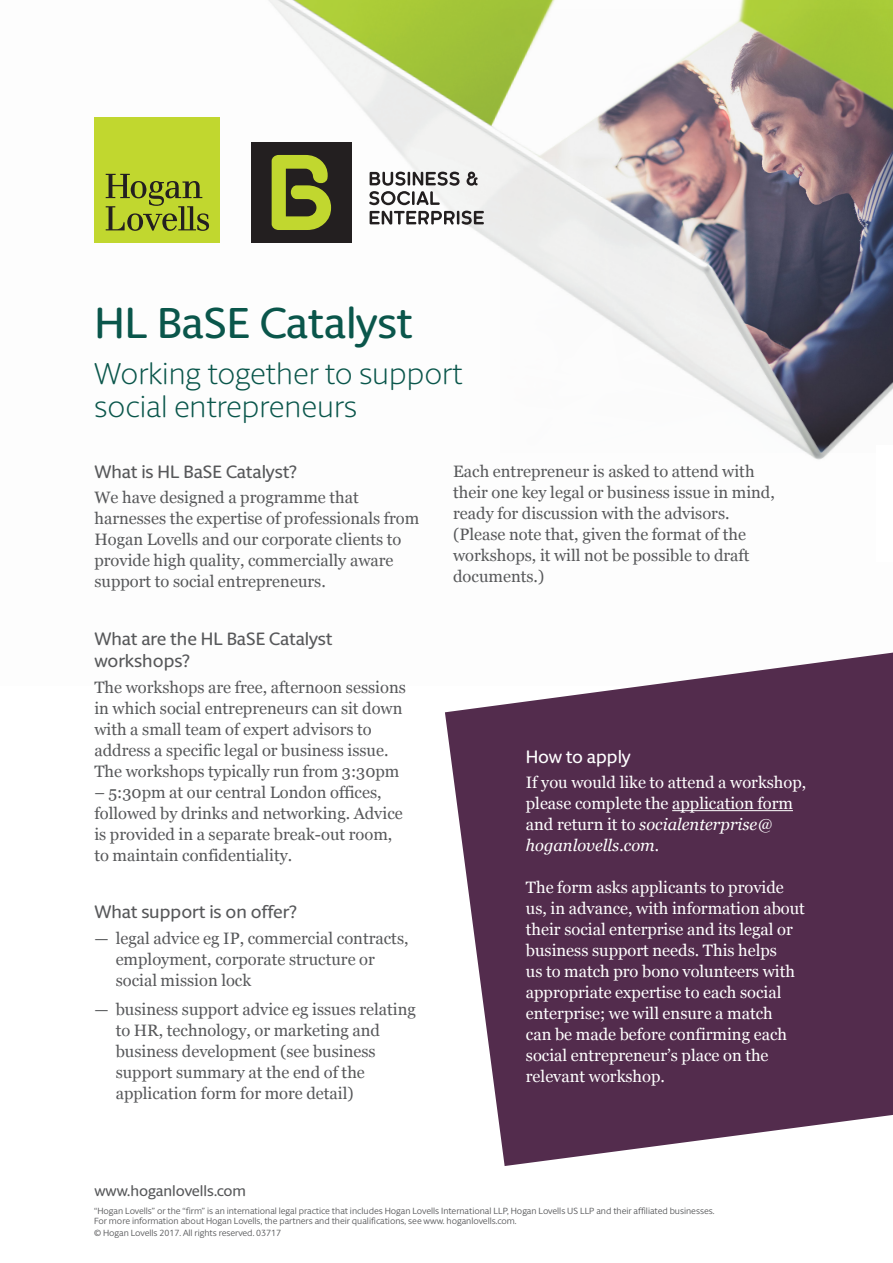
<style>
.page{position:relative;width:893px;height:1263px;background:#fff}
.page>*{position:absolute;margin:0;border:0;box-sizing:border-box;transform-origin:0 0}
.INFO_Title{font:500 43.5px "Berlingske Sans Round";letter-spacing:-.005em;color:#0a564b}
.INFO_Sub_Title{font:300 30px/33px "Berlingske Sans Round";color:#0a564b}
.INFO_Body_Heading_1{font:500 18px/22.5px "Berlingske Sans Round";color:#57585a}
.INFO_Body_Heading_1-2{font:500 18px "Berlingske Sans Round";letter-spacing:-.01em;color:#fff}
.INFO_Body_copy{font:16.5px/21px "Georgia";color:#57585a}
.INFO_Body_copy-2{font:16.5px/21px "Georgia";color:#fff}
.C_PIT_BC_Web_address{font:500 15px "Berlingske Sans Round";color:#57585a}
.C_PIT_BC_Disclaimer{font:9px/10.5px "Berlingske Sans Round";color:#57585a}
.s1{font-style:italic}
</style>
<div class="page">
<img style="left:269px;top:0;width:624px;height:653px">
<svg style="left:445px;top:653px;width:448px;height:513px;fill:#532c4d"></svg>
<hr style="left:672px;top:810px;width:121px;height:1px;background:#fff">
<div style="left:94px;top:117px;width:126px;height:126px;background:#c1d72f"></div>
<svg style="left:106px;top:174px;width:103px;height:57px"></svg>
<div style="left:876px;top:446px;width:17px;height:116px;background:#fff"></div>
<div style="left:251px;top:142px;width:101px;height:101px;background:#231f20"></div>
<svg style="left:272px;top:155px;width:59px;height:75px"></svg>
<svg style="left:467px;top:172px;width:11px;height:14px"></svg>
<svg style="left:369px;top:172px;width:91px;height:33px"></svg>
<svg style="left:370px;top:211px;width:114px;height:14px"></svg>
<p class="INFO_Title" style="left:94px;top:293px;width:320px">HL BaSE Catalyst</p>
<p class="INFO_Sub_Title" style="left:94px;top:356px;width:370px">Working together to support social entrepreneurs</p>
<p class="INFO_Body_Heading_1" style="left:94px;top:459px;width:204px">What is HL BaSE Catalyst?</p>
<p class="INFO_Body_copy" style="left:94px;top:486px;width:326px">We have designed a programme that harnesses the expertise of professionals from Hogan Lovells and our corporate clients to provide high quality, commercially aware support to social entrepreneurs.</p>
<p class="INFO_Body_Heading_1" style="left:94px;top:626px;width:240px">What are the HL BaSE Catalyst workshops?</p>
<p class="INFO_Body_copy" style="left:94px;top:676px;width:313px">The workshops are free, afternoon sessions in which social entrepreneurs can sit down with a small team of expert advisors to address a specific legal or business issue.<br>The workshops typically run from 3:30pm</p>
<p class="INFO_Body_copy" style="left:94px;top:781px;width:310px">– 5:30pm at our central London offices, followed by drinks and networking. Advice is provided in a separate break-out room, to maintain confidentiality.</p>
<p class="INFO_Body_Heading_1" style="left:94px;top:900px;width:204px">What support is on offer?</p>
<p class="INFO_Body_copy" style="left:116px;top:927px;width:294px;text-indent:-21px">— legal advice eg IP, commercial contracts, employment, corporate structure or social mission lock</p>
<p class="INFO_Body_copy" style="left:116px;top:998px;width:302px;text-indent:-21px">— business support advice eg issues relating to HR, technology, or marketing and business development (see business support summary at the end of the application form for more detail)</p>
<p class="INFO_Body_copy" style="left:453px;top:460px;width:323px">Each entrepreneur is asked to attend with their one key legal or business issue in mind, ready for discussion with the advisors. (Please note that, given the format of the workshops, it will not be possible to draft documents.)</p>
<p class="INFO_Body_Heading_1-2" style="left:526px;top:744px;width:106px">How to apply</p>
<p class="INFO_Body_copy-2" style="left:526px;top:771px;width:282px">If you would like to attend a workshop, please complete the application form and return it to <span class="s1">socialenterprise@ hoganlovells.com.</span></p>
<p class="INFO_Body_copy-2" style="left:526px;top:876px;width:281px">The form asks applicants to provide us, in advance, with information about their social enterprise and its legal or business support needs. This helps<br>us to match pro bono volunteers with appropriate expertise to each social enterprise; we will ensure a match<br>can be made before confirming each social entrepreneur’s place on the relevant workshop.</p>
<p class="C_PIT_BC_Web_address" style="left:94px;top:1180px;width:153px">www.hoganlovells.com</p>
<p class="C_PIT_BC_Disclaimer" style="left:94px;top:1205px;width:622px">“Hogan Lovells” or the “firm” is an international legal practice that includes Hogan Lovells International LLP, Hogan Lovells US LLP and their affiliated businesses.<br>For more information about Hogan Lovells, the partners and their qualifications, see www. hoganlovells.com.</p>
<p class="C_PIT_BC_Disclaimer" style="left:94px;top:1227px;width:189px">© Hogan Lovells 2017. All rights reserved. 03717</p>
</div>
